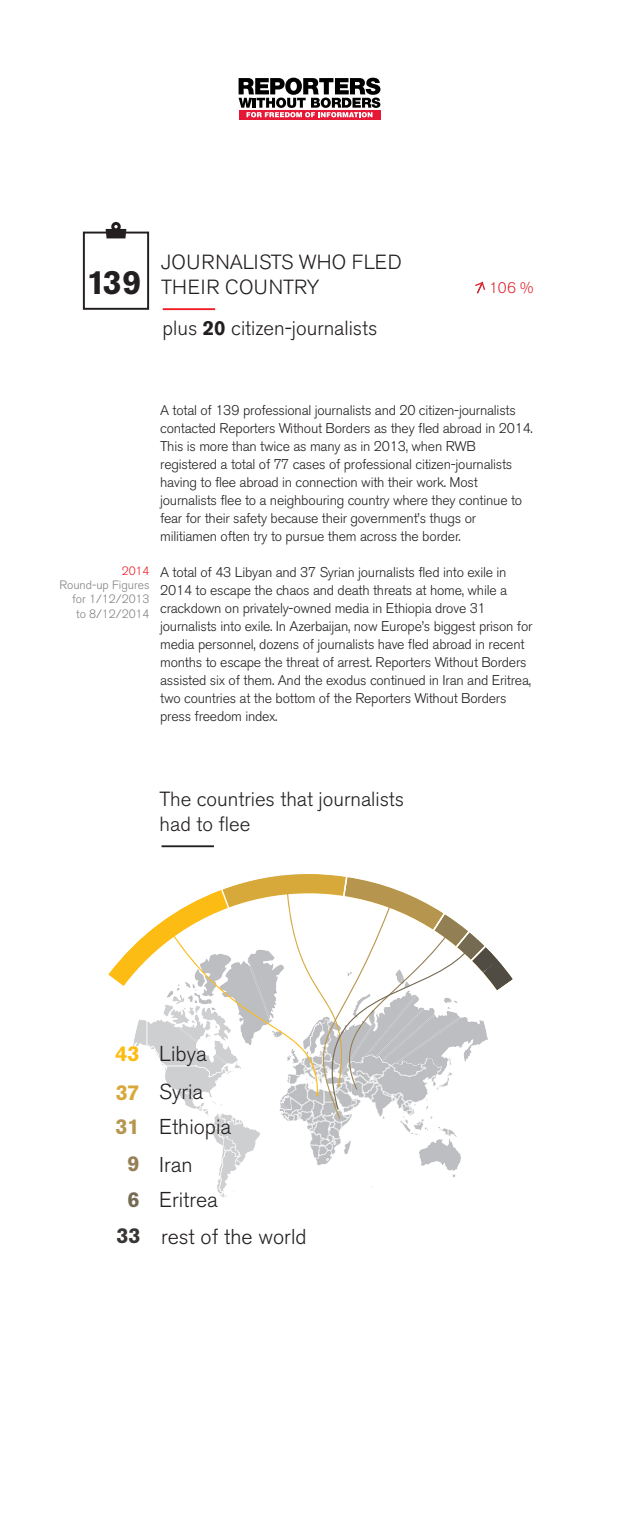
<style>
.page{position:relative;width:619px;height:1539px;background:#fff}
.page>*{position:absolute;margin:0;border:0;box-sizing:border-box;transform-origin:0 0}
.t1{font:700 33.5px "Akzidenz Grotesk BE";color:#231f20}
.t2{font:300 21.4px/36.5px "Akzidenz Grotesk BE";color:#231f20}
.t3{font:700 21.4px "Akzidenz Grotesk BE";color:#fdbc13}
.t4{font:700 21.4px "Akzidenz Grotesk BE";color:#d7a93b}
.t5{font:700 21.4px "Akzidenz Grotesk BE";color:#b6964f}
.t6{font:700 21.4px "Akzidenz Grotesk BE";color:#937f54}
.t7{font:300 20.3px/24.9px "Akzidenz Grotesk BE";color:#231f20}
.t8{font:300 20.3px/24.9px "Akzidenz Grotesk BE";letter-spacing:.02em;color:#231f20}
.t9{font:300 15.2px "Akzidenz Grotesk BE";color:#e0222d}
.t10{font:300 14px/18px "Akzidenz Grotesk BE";letter-spacing:-.015em;color:#231f20}
.t11{font:300 12px/14.4px "Akzidenz Grotesk BE";color:#808285;text-align:right}
.t12{font:300 12px "Akzidenz Grotesk BE";color:#ee1d23}
.s1{font-weight:700}
.s2{font-weight:700;color:#756a52}
.s3{font-weight:700;color:#383533}
</style>
<div class="page">
<div style="left:83px;top:232px;width:66px;height:78px;border:2px solid #231f20"></div>
<svg style="left:106px;top:229px;width:20px;height:9px"></svg>
<div style="left:111px;top:222px;width:10px;height:9px;border:3px solid #231f20;border-radius:50%"></div>
<hr style="left:163px;top:308px;width:52px;height:2px;background:#ee1d23">
<svg style="left:475px;top:281px;width:10px;height:13px"></svg>
<svg style="left:108px;top:874px;width:405px;height:324px"></svg>
<svg style="left:239px;top:117px;width:141px;height:3px"></svg>
<svg style="left:239px;top:78px;width:141px;height:39px"></svg>
<h3 class="t8" style="left:161px;top:250px;width:242px">JOURNALISTS WHO FLED<br>THEIR COUNTRY</h3>
<h3 class="t7" style="left:163px;top:315px;width:216px">plus <span class="s1">20</span> citizen-journalists</h3>
<h1 class="t1" style="left:87px;top:263px;width:56px">139</h1>
<p class="t9" style="left:489px;top:279px;width:46px">106 %</p>
<p class="t12" style="left:122px;top:564px;width:29px">2014</p>
<p class="t11" style="left:59px;top:578px;width:92px">Round-up Figures for 1/12/2013<br>to 8/12/2014</p>
<p class="t10" style="left:160px;top:401px;width:374px">A total of 139 professional journalists and 20 citizen-journalists contacted Reporters Without Borders as they fled abroad in 2014.<br>This is more than twice as many as in 2013, when RWB registered a total of 77 cases of professional citizen-journalists having to flee abroad in connection with their work. Most journalists flee to a neighbouring country where they continue to fear for their safety because their government’s thugs or militiamen often try to pursue them across the border.</p>
<p class="t10" style="left:160px;top:563px;width:374px">A total of 43 Libyan and 37 Syrian journalists fled into exile in 2014 to escape the chaos and death threats at home, while a crackdown on privately-owned media in Ethiopia drove 31 journalists into exile. In Azerbaijan, now Europe’s biggest prison for media personnel, dozens of journalists have fled abroad in recent months to escape the threat of arrest. Reporters Without Borders assisted six of them. And the exodus continued in Iran and Eritrea, two countries at the bottom of the Reporters Without Borders press freedom index.</p>
<h3 class="t7" style="left:160px;top:787px;width:246px">The countries that journalists had to flee</h3>
<h2 class="t2" style="left:159px;top:1036px;width:74px">Libya<br>Syria<br>Ethiopia<br>Iran<br>Eritrea</h2>
<h2 class="t3" style="left:115px;top:1041px;width:25px">43</h2>
<h2 class="t4" style="left:116px;top:1080px;width:25px">37</h2>
<h2 class="t5" style="left:115px;top:1114px;width:25px">31</h2>
<h2 class="t6" style="left:127px;top:1151px;width:13px">9</h2>
<h2 class="t2" style="left:116px;top:1182px;width:192px;text-indent:11px"><span class="s2">6<br></span><span class="s3">33</span> rest of the world</h2>
</div>
